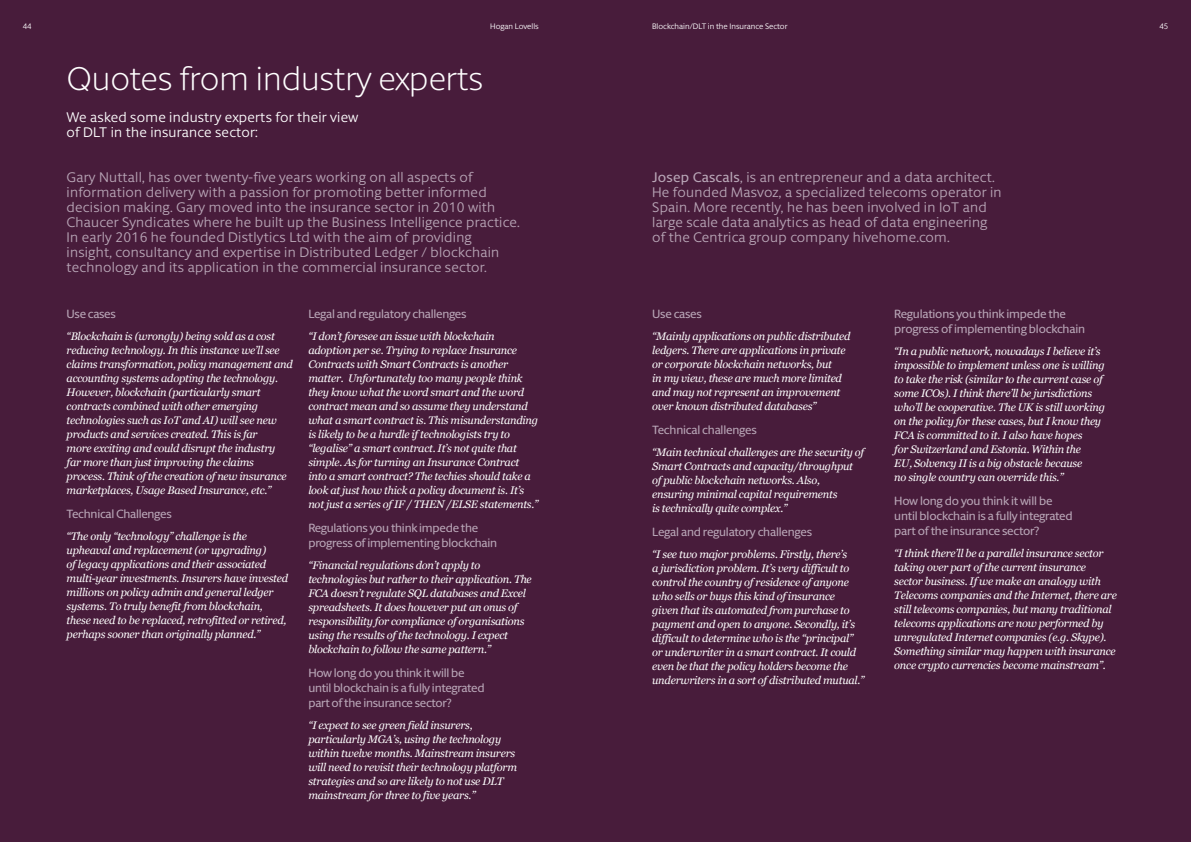
<style>
.page{position:relative;width:1191px;height:842px;background:#481c3b}
.page>*{position:absolute;margin:0;border:0;box-sizing:border-box;transform-origin:0 0}
.t1{font:300 33px "Berlingske Sans Round";color:#fff}
.t2{font:14px/15px "Berlingske Sans Round";letter-spacing:.02em;color:#b8a5b6}
.t3{font:14px/15px "Berlingske Sans Round";letter-spacing:.02em;color:#fff}
.t4{font:500 12px/15px "Berlingske Sans Round";letter-spacing:-.02em;color:#b8a5b6}
.t5{font:italic 11px/14px "Georgia";letter-spacing:-.02em;color:#fff}
.t6{font:8px "Berlingske Sans Round";color:#fff}
.s1{font-weight:500}
</style>
<div class="page">
<p class="t6" style="left:23px;top:20px;width:10px">44</p>
<p class="t6" style="left:490px;top:20px;width:50px">Hogan Lovells</p>
<p class="t6" style="left:652px;top:20px;width:137px">Blockchain/DLT in the Insurance Sector</p>
<p class="t6" style="left:1159px;top:20px;width:10px">45</p>
<h1 class="t1" style="left:67px;top:56px;width:418px">Quotes from industry experts</h1>
<p class="t3" style="left:67px;top:109px;width:293px">We asked some industry experts for their view of DLT in the insurance sector:</p>
<p class="t2" style="left:67px;top:169px;width:454px">Gary Nuttall, has over twenty-five years working on all aspects of information delivery with a passion for promoting better informed decision making. Gary moved into the insurance sector in 2010 with Chaucer Syndicates where he built up the Business Intelligence practice.<br>In early 2016 he founded Distlytics Ltd with the aim of providing insight, consultancy and expertise in Distributed Ledger / blockchain technology and its application in the commercial insurance sector.</p>
<p class="t2" style="left:652px;top:169px;width:351px"><span class="s1">Josep Cascals</span>, is an entrepreneur and a data architect.<br>He founded Masvoz, a specialized telecoms operator in Spain. More recently, he has been involved in IoT and large scale data analytics as head of data engineering of the Centrica group company hivehome.com.</p>
<p class="t4" style="left:67px;top:305px;width:51px">Use cases</p>
<p class="t5" style="left:67px;top:329px;width:228px">“Blockchain is (wrongly) being sold as a cost reducing technology. In this instance we’ll see claims transformation, policy management and accounting systems adopting the technology.<br>However, blockchain (particularly smart contracts combined with other emerging technologies such as IoT and AI) will see new products and services created. This is far<br>more exciting and could disrupt the industry<br>far more than just improving the claims process. Think of the creation of new insurance marketplaces, Usage Based Insurance, etc.”</p>
<p class="t4" style="left:67px;top:505px;width:107px">Technical Challenges</p>
<p class="t5" style="left:67px;top:529px;width:223px">“The only “technology” challenge is the upheaval and replacement (or upgrading)<br>of legacy applications and their associated multi-year investments. Insurers have invested millions on policy admin and general ledger systems. To truly benefit from blockchain, these need to be replaced, retrofitted or retired, perhaps sooner than originally planned.”</p>
<p class="t4" style="left:308px;top:305px;width:160px">Legal and regulatory challenges</p>
<p class="t5" style="left:308px;top:329px;width:232px">“I don’t foresee an issue with blockchain adoption per se. Trying to replace Insurance Contracts with Smart Contracts is another matter. Unfortunately too many people think they know what the word smart and the word contract mean and so assume they understand what a smart contract is. This misunderstanding is likely to be a hurdle if technologists try to “legalise” a smart contract. It’s not quite that simple. As for turning an Insurance Contract into a smart contract? The techies should take a look at just how thick a policy document is. It’s not just a series of IF / THEN /ELSE statements.”</p>
<p class="t4" style="left:308px;top:519px;width:190px">Regulations you think impede the progress of implementing blockchain</p>
<p class="t5" style="left:308px;top:558px;width:225px">“Financial regulations don’t apply to technologies but rather to their application. The FCA doesn’t regulate SQL databases and Excel spreadsheets. It does however put an onus of responsibility for compliance of organisations using the results of the technology. I expect blockchain to follow the same pattern.”</p>
<p class="t4" style="left:308px;top:664px;width:178px">How long do you think it will be until blockchain is a fully integrated part of the insurance sector?</p>
<p class="t5" style="left:308px;top:718px;width:210px">“I expect to see green field insurers, particularly MGA’s, using the technology within twelve months. Mainstream insurers will need to revisit their technology platform strategies and so are likely to not use DLT mainstream for three to five years.”</p>
<p class="t4" style="left:652px;top:305px;width:51px">Use cases</p>
<p class="t5" style="left:652px;top:329px;width:200px">“Mainly applications on public distributed ledgers. There are applications in private or corporate blockchain networks, but<br>in my view, these are much more limited and may not represent an improvement over known distributed databases”</p>
<p class="t4" style="left:652px;top:421px;width:106px">Technical challenges</p>
<p class="t5" style="left:652px;top:445px;width:213px">“Main technical challenges are the security of Smart Contracts and capacity/throughput of public blockchain networks. Also, ensuring minimal capital requirements<br>is technically quite complex.”</p>
<p class="t4" style="left:652px;top:523px;width:161px">Legal and regulatory challenges</p>
<p class="t5" style="left:652px;top:547px;width:214px">“I see two major problems. Firstly, there’s<br>a jurisdiction problem. It’s very difficult to control the country of residence of anyone who sells or buys this kind of insurance<br>given that its automated from purchase to payment and open to anyone. Secondly, it’s difficult to determine who is the “principal” or underwriter in a smart contract. It could even be that the policy holders become the underwriters in a sort of distributed mutual.”</p>
<p class="t4" style="left:894px;top:305px;width:192px">Regulations you think impede the progress of implementing blockchain</p>
<p class="t5" style="left:894px;top:344px;width:212px">“In a public network, nowadays I believe it’s impossible to implement unless one is willing to take the risk (similar to the current case of some ICOs). I think there’ll be jurisdictions who’ll be cooperative. The UK is still working on the policy for these cases, but I know they FCA is committed to it. I also have hopes<br>for Switzerland and Estonia. Within the<br>EU, Solvency II is a big obstacle because<br>no single country can override this.”</p>
<p class="t4" style="left:894px;top:492px;width:180px">How long do you think it will be until blockchain is a fully integrated part of the insurance sector?</p>
<p class="t5" style="left:894px;top:546px;width:224px">“I think there’ll be a parallel insurance sector taking over part of the current insurance sector business. If we make an analogy with Telecoms companies and the Internet, there are still telecoms companies, but many traditional telecoms applications are now performed by unregulated Internet companies (e.g. Skype).<br>Something similar may happen with insurance once crypto currencies become mainstream”.</p>
</div>
